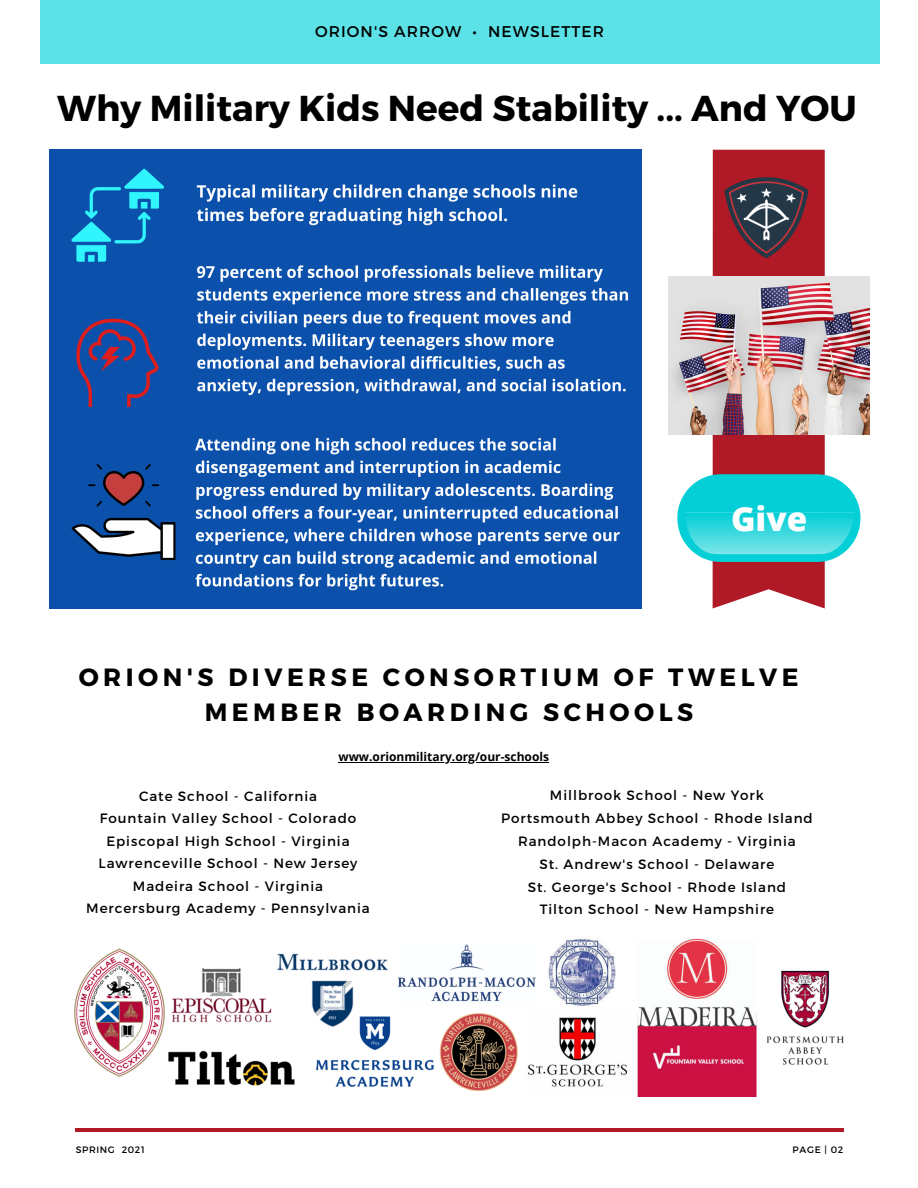
<style>
.page{position:relative;width:918px;height:1188px;background:#fff}
.page>*{position:absolute;margin:0;border:0;box-sizing:border-box;transform-origin:0 0}
.t1{font:700 36px "Montserrat";color:#000}
.t2{font:800 33.3px "Open Sans";color:#fff}
.t3{font:700 24.9px/34.8px "Montserrat";letter-spacing:.18em;color:#000}
.t4{font:15.6px "Montserrat";letter-spacing:.07em;color:#000}
.t5{font:13.5px "Montserrat";letter-spacing:.07em;color:#000}
.t6{font:700 12px "Open Sans";color:#000}
.t7{font:9.3px "Montserrat";letter-spacing:.07em;color:#000}
</style>
<div class="page">
<hr style="left:75px;top:1128px;width:768px;height:4px;background:#af1a26">
<img style="left:49px;top:150px;width:593px;height:459px">
<svg style="left:713px;top:150px;width:112px;height:458px;background:#b52b36"></svg>
<img style="left:668px;top:276px;width:201px;height:159px">
<img style="left:712px;top:178px;width:113px;height:90px">
<div style="left:677px;top:474px;width:183px;height:88px;background:#04cfd6;border-radius:44px"></div>
<svg style="left:686px;top:518px;width:168px;height:36px;background:#41dadf"></svg>
<img style="left:74px;top:938px;width:770px;height:159px">
<div style="left:40px;top:0;width:840px;height:63px;background:#5ce1e6"></div>
<hr style="left:338px;top:762px;width:211px;height:1px;background:#000">
<p class="t4" style="left:315px;top:22px;width:291px">ORION'S ARROW • NEWSLETTER</p>
<p class="t1" style="left:57px;top:85px;width:801px">Why Military Kids Need Stability ... And YOU</p>
<p class="t2" style="left:731px;top:495px;width:78px">Give</p>
<p class="t3" style="left:205px;top:659px;width:595px;text-indent:-126px">ORION'S DIVERSE CONSORTIUM OF TWELVE<br>MEMBER BOARDING SCHOOLS</p>
<p class="t6" style="left:338px;top:748px;width:212px">www.orionmilitary.org/our-schools</p>
<p class="t5" style="left:139px;top:787px;width:180px">Cate School - California</p>
<p class="t5" style="left:100px;top:810px;width:258px">Fountain Valley School - Colorado</p>
<p class="t5" style="left:106px;top:832px;width:245px">Episcopal High School - Virginia</p>
<p class="t5" style="left:99px;top:855px;width:260px">Lawrenceville School - New Jersey</p>
<p class="t5" style="left:133px;top:877px;width:192px">Madeira School - Virginia</p>
<p class="t5" style="left:86px;top:900px;width:285px">Mercersburg Academy - Pennsylvania</p>
<p class="t5" style="left:550px;top:787px;width:215px">Millbrook School - New York</p>
<p class="t5" style="left:501px;top:810px;width:313px">Portsmouth Abbey School - Rhode Island</p>
<p class="t5" style="left:518px;top:832px;width:279px">Randolph-Macon Academy - Virginia</p>
<p class="t5" style="left:539px;top:855px;width:236px">St. Andrew's School - Delaware</p>
<p class="t5" style="left:528px;top:878px;width:260px">St. George's School - Rhode Island</p>
<p class="t5" style="left:540px;top:901px;width:236px">Tilton School - New Hampshire</p>
<p class="t7" style="left:76px;top:1143px;width:71px">SPRING 2021</p>
<p class="t7" style="left:793px;top:1143px;width:52px">PAGE | 02</p>
</div>
